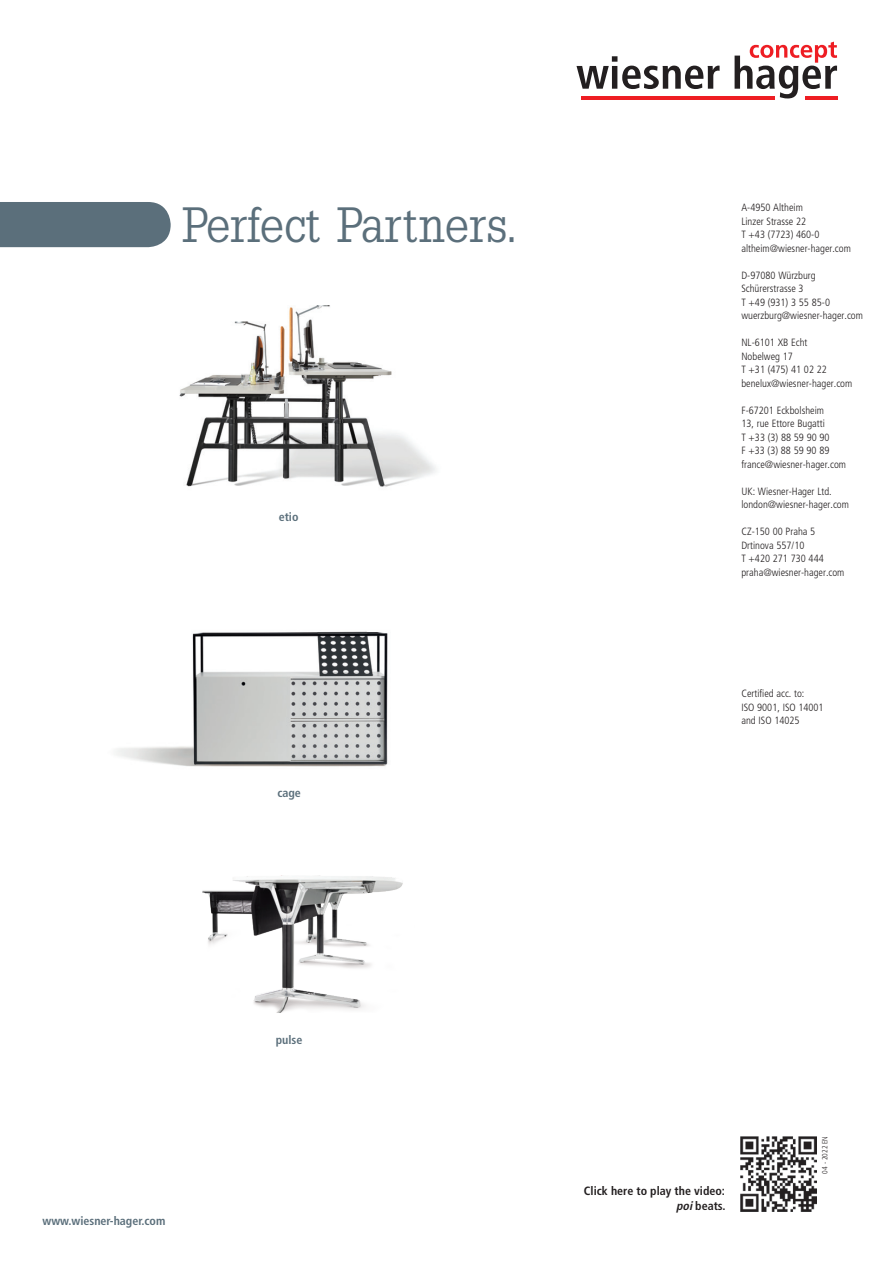
<style>
.page{position:relative;width:893px;height:1263px;background:#fff}
.page>*{position:absolute;margin:0;border:0;box-sizing:border-box;transform-origin:0 0}
.t1{font:49.65px "Slab Tall X";color:#5b6f7b}
.t2{font:700 condensed 12px "Frutiger LT Pro";color:#5b6f7b}
.t3{font:700 condensed 12px/15px "Frutiger LT Pro";color:#231f20;text-align:right}
.t4{font:300 condensed 10.5px/13.5px "Frutiger LT Pro";color:#231f20}
.t5{font:300 condensed 7.5px "Frutiger LT Pro";color:#231f20}
.s1{font-style:italic}
</style>
<div class="page">
<img style="left:202px;top:875px;width:201px;height:138px">
<div style="left:0;top:202px;width:171px;height:45px;background:#5b6f7b"></div>
<svg style="left:740px;top:1136px;width:1px;height:76px"></svg>
<img style="left:741px;top:1136px;width:76px;height:76px">
<svg style="left:576px;top:56px;width:144px;height:33px"></svg>
<hr style="left:581px;top:96px;width:194px;height:3px;background:#ee1d23">
<hr style="left:805px;top:96px;width:33px;height:3px;background:#ee1d23">
<svg style="left:735px;top:42px;width:102px;height:56px"></svg>
<img style="left:116px;top:631px;width:272px;height:136px">
<img style="left:179px;top:306px;width:257px;height:181px">
<h1 class="t1" style="left:182px;top:196px;width:339px">Perfect Partners.</h1>
<p class="t2" style="left:279px;top:510px;width:21px">etio</p>
<p class="t2" style="left:277px;top:785px;width:25px">cage</p>
<p class="t4" style="left:741px;top:201px;width:111px">A-4950 Altheim<br>Linzer Strasse 22<br>T +43 (7723) 460-0 altheim@wiesner-hager.com</p>
<p class="t4" style="left:741px;top:269px;width:123px">D-97080 Würzburg<br>Schürerstrasse 3<br>T +49 (931) 3 55 85-0 wuerzburg@wiesner-hager.com</p>
<p class="t4" style="left:741px;top:336px;width:112px">NL-6101 XB Echt<br>Nobelweg 17<br>T +31 (475) 41 02 22 benelux@wiesner-hager.com</p>
<p class="t4" style="left:741px;top:404px;width:106px">F-67201 Eckbolsheim<br>13, rue Ettore Bugatti<br>T +33 (3) 88 59 90 90<br>F +33 (3) 88 59 90 89 france@wiesner-hager.com</p>
<p class="t4" style="left:741px;top:485px;width:109px">UK: Wiesner-Hager Ltd. london@wiesner-hager.com</p>
<p class="t4" style="left:741px;top:525px;width:105px">CZ-150 00 Praha 5<br>Drtinova 557/10<br>T +420 271 730 444 praha@wiesner-hager.com</p>
<p class="t4" style="left:741px;top:687px;width:84px">Certified acc. to:<br>ISO 9001, ISO 14001 and ISO 14025</p>
<p class="t2" style="left:43px;top:1213px;width:124px">www.wiesner-hager.com</p>
<p class="t2" style="left:276px;top:1032px;width:28px">pulse</p>
<p class="t3" style="left:584px;top:1183px;width:143px">Click here to play the video: <span class="s1">poi</span>beats.</p>
<p class="t5" style="left:820px;top:1173px;width:39px;rotate:-90deg">04 - 2022 EN</p>
</div>
